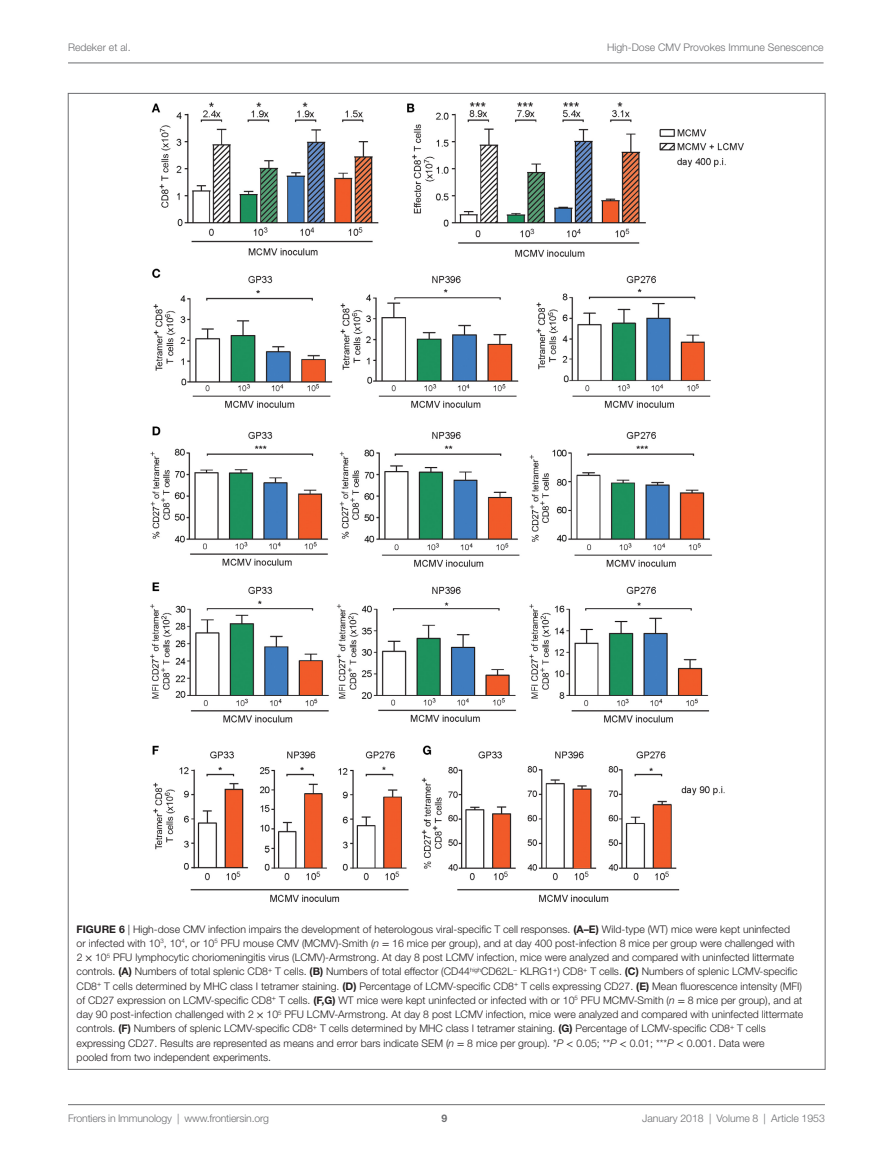
<style>
.page{position:relative;width:893px;height:1170px;background:#fff}
.page>*{position:absolute;margin:0;border:0;box-sizing:border-box;transform-origin:0 0}
.t1{font:300 10.5px/14.2px "Helvetica Neue LT Std";color:#231f20}
.t2{font:300 10.5px "Helvetica Neue LT Std";color:#6c6d70}
.t3{font:700 10.5px "Helvetica Neue LT Std";color:#6c6d70}
.s1{font-weight:700}
.s2{font-style:italic}
.s3{font-family:"STIX General";font-weight:400}
</style>
<div class="page">
<img style="left:150px;top:102px;width:594px;height:800px">
<hr style="left:68px;top:1104px;width:757px;height:1px;background:#6c6d70">
<hr style="left:68px;top:63px;width:755px;height:1px;background:#6c6d70">
<p class="t2" style="left:68px;top:41px;width:64px">Redeker et al.</p>
<p class="t2" style="left:607px;top:41px;width:218px">High-Dose CMV Provokes Immune Senescence</p>
<p class="t1" style="left:77px;top:921px;width:728px"><span class="s1">FIGURE 6</span> | High-dose CMV infection impairs the development of heterologous viral-specific T cell responses. <span class="s1">(A–E)</span> Wild-type (WT) mice were kept uninfected<br>or infected with 10<sup>3</sup>, 10<sup>4</sup>, or 10<sup>5</sup> PFU mouse CMV (MCMV)-Smith (<span class="s2">n</span> <span class="s3">=</span> 16 mice per group), and at day 400 post-infection 8 mice per group were challenged with 2 <span class="s3">×</span> 10<sup>5</sup> PFU lymphocytic choriomeningitis virus (LCMV)-Armstrong. At day 8 post LCMV infection, mice were analyzed and compared with uninfected littermate controls. <span class="s1">(A)</span> Numbers of total splenic CD8<sup>+</sup> T cells. <span class="s1">(B)</span> Numbers of total effector (CD44<sup>high</sup>CD62L<sup>−</sup> KLRG1<sup>+</sup>) CD8<sup>+</sup> T cells. <span class="s1">(C)</span> Numbers of splenic LCMV-specific CD8<sup>+</sup> T cells determined by MHC class I tetramer staining. <span class="s1">(D)</span> Percentage of LCMV-specific CD8<sup>+</sup> T cells expressing CD27. <span class="s1">(E)</span> Mean fluorescence intensity (MFI) of CD27 expression on LCMV-specific CD8<sup>+</sup> T cells. <span class="s1">(F,G)</span> WT mice were kept uninfected or infected with or 10<sup>5</sup> PFU MCMV-Smith (<span class="s2">n</span> <span class="s3">=</span> 8 mice per group), and at day 90 post-infection challenged with 2 <span class="s3">×</span> 10<sup>5</sup> PFU LCMV-Armstrong. At day 8 post LCMV infection, mice were analyzed and compared with uninfected littermate controls. <span class="s1">(F)</span> Numbers of splenic LCMV-specific CD8<sup>+</sup> T cells determined by MHC class I tetramer staining. <span class="s1">(G)</span> Percentage of LCMV-specific CD8<sup>+</sup> T cells expressing CD27. Results are represented as means and error bars indicate SEM (<span class="s2">n</span> <span class="s3">=</span> 8 mice per group). *<span class="s2">P</span> <span class="s3">&lt;</span> 0.05; **<span class="s2">P</span> <span class="s3">&lt;</span> 0.01; ***<span class="s2">P</span> <span class="s3">&lt;</span> 0.001. Data were<br>pooled from two independent experiments.</p>
<p class="t2" style="left:68px;top:1111px;width:203px">Frontiers in Immunology | www.frontiersin.org</p>
<p class="t2" style="left:642px;top:1111px;width:184px">January 2018 | Volume 8 | Article 1953</p>
<p class="t3" style="left:441px;top:1111px;width:7px">9</p>
</div>
